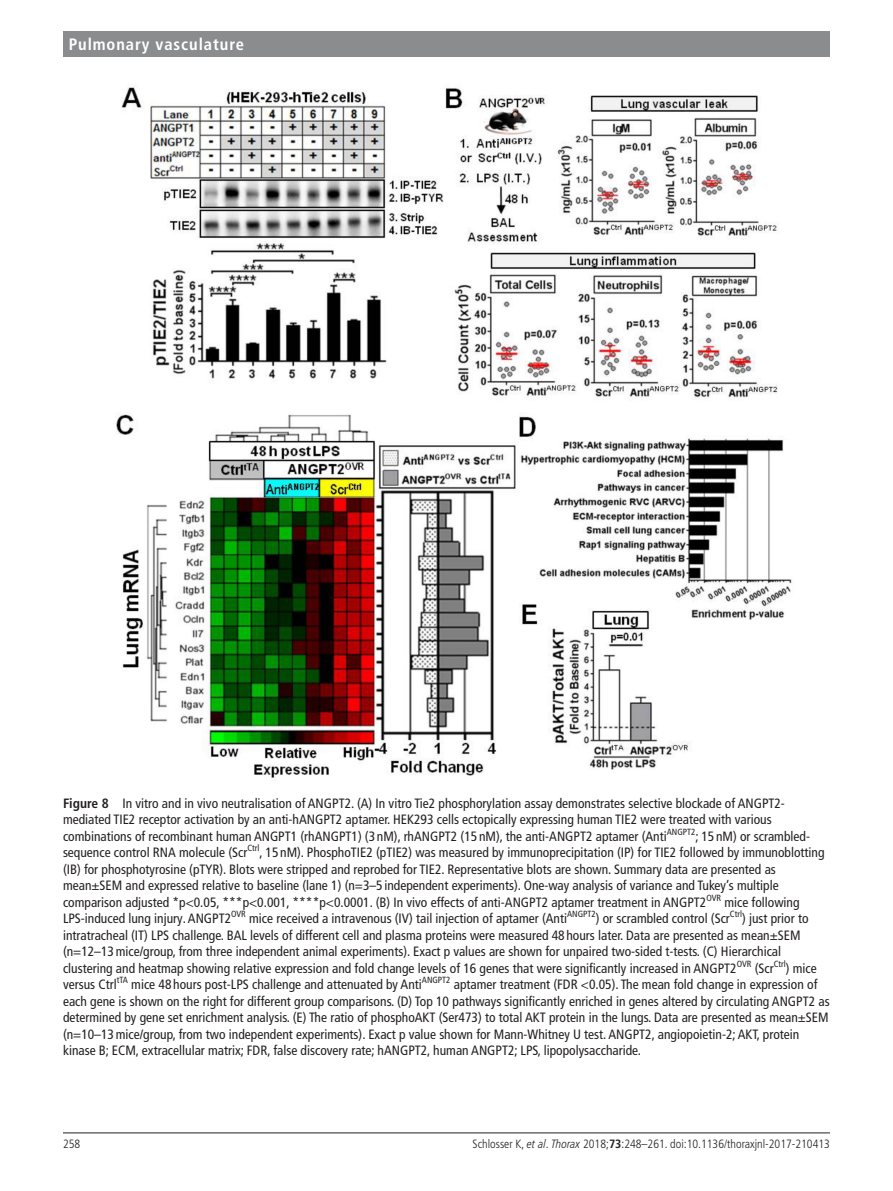
<style>
.page{position:relative;width:893px;height:1191px;background:#fff}
.page>*{position:absolute;margin:0;border:0;box-sizing:border-box;transform-origin:0 0}
.t1{font:700 condensed 16.5px "Frutiger LT Pro";letter-spacing:.055em;color:#fff}
.t2{font:condensed 13.5px/16.5px "Frutiger LT Pro";color:#231f20}
.t3{font:300 condensed 12px "Frutiger LT Pro";color:#231f20}
.t4{font:condensed 9px "Frutiger LT Pro";color:#231f20}
.s1{font-weight:700}
.s2{font-style:italic}
</style>
<div class="page">
<hr style="left:63px;top:1132px;width:767px;height:1px;background:#231f20">
<div style="left:63px;top:31px;width:767px;height:25px;background:#8a8c8e"></div>
<img style="left:116px;top:85px;width:676px;height:693px">
<p class="t1" style="left:69px;top:34px;width:177px">Pulmonary vasculature</p>
<p class="t2" style="left:63px;top:795px;width:763px"><span class="s1">Figure 8</span> In vitro and in vivo neutralisation of ANGPT2. (A) In vitro Tie2 phosphorylation assay demonstrates selective blockade of ANGPT2- mediated TIE2 receptor activation by an anti-hANGPT2 aptamer. HEK293 cells ectopically expressing human TIE2 were treated with various combinations of recombinant human ANGPT1 (rhANGPT1) (3 nM), rhANGPT2 (15 nM), the anti-ANGPT2 aptamer (Anti<sup>ANGPT2</sup>; 15 nM) or scrambled&shy;sequence control RNA molecule (Scr<sup>Ctrl</sup>, 15 nM). PhosphoTIE2 (pTIE2) was measured by immunoprecipitation (IP) for TIE2 followed by immunoblotting (IB) for phosphotyrosine (pTYR). Blots were stripped and reprobed for TIE2. Representative blots are shown. Summary data are presented as mean±SEM and expressed relative to baseline (lane 1) (n=3–5 independent experiments). One-way analysis of variance and Tukey’s multiple comparison adjusted *p&lt;0.05, ***p&lt;0.001, ****p&lt;0.0001. (B) In vivo effects of anti-ANGPT2 aptamer treatment in ANGPT2<sup>OVR</sup> mice following LPS-induced lung injury. ANGPT2<sup>OVR</sup> mice received a intravenous (IV) tail injection of aptamer (Anti</p>
<p class="t4" style="left:567px;top:908px;width:30px">ANGPT2</p>
<p class="t2" style="left:596px;top:910px;width:136px">) or scrambled control (Scr</p>
<p class="t4" style="left:730px;top:908px;width:14px">Ctrl</p>
<p class="t2" style="left:63px;top:910px;width:747px;text-indent:679px">) just prior to intratracheal (IT) LPS challenge. BAL levels of different cell and plasma proteins were measured 48 hours later. Data are presented as mean±SEM (n=12–13mice/group, from three independent animal experiments). Exact p values are shown for unpaired two-sided t-tests. (C) Hierarchical clustering and heatmap showing relative expression and fold change levels of 16 genes that were significantly increased in ANGPT2<sup>OVR</sup> (Scr</p>
<p class="t4" style="left:774px;top:958px;width:14px">Ctrl</p>
<p class="t2" style="left:786px;top:960px;width:32px">) mice</p>
<p class="t2" style="left:63px;top:976px;width:360px">versus Ctrl<sup>tTA</sup> mice 48 hours post-LPS challenge and attenuated by Anti</p>
<p class="t4" style="left:422px;top:974px;width:30px">ANGPT2</p>
<p class="t2" style="left:63px;top:976px;width:768px;text-indent:391px">aptamer treatment (FDR &lt;0.05). The mean fold change in expression of each gene is shown on the right for different group comparisons. (D) Top 10 pathways significantly enriched in genes altered by circulating ANGPT2 as determined by gene set enrichment analysis. (E) The ratio of phosphoAKT (Ser473) to total AKT protein in the lungs. Data are presented as mean±SEM (n=10–13mice/group, from two independent experiments). Exact p value shown for Mann-Whitney U test. ANGPT2, angiopoietin-2; AKT, protein kinase B; ECM, extracellular matrix; FDR, false discovery rate; hANGPT2, human ANGPT2; LPS, lipopolysaccharide.</p>
<p class="t3" style="left:63px;top:1136px;width:19px">258</p>
<p class="t3" style="left:473px;top:1136px;width:359px">Schlosser K, <span class="s2">et al</span>. <span class="s2">Thorax</span> 2018;<span class="s1">73</span>:248–261. doi:10.1136/thoraxjnl-2017-210413</p>
</div>
